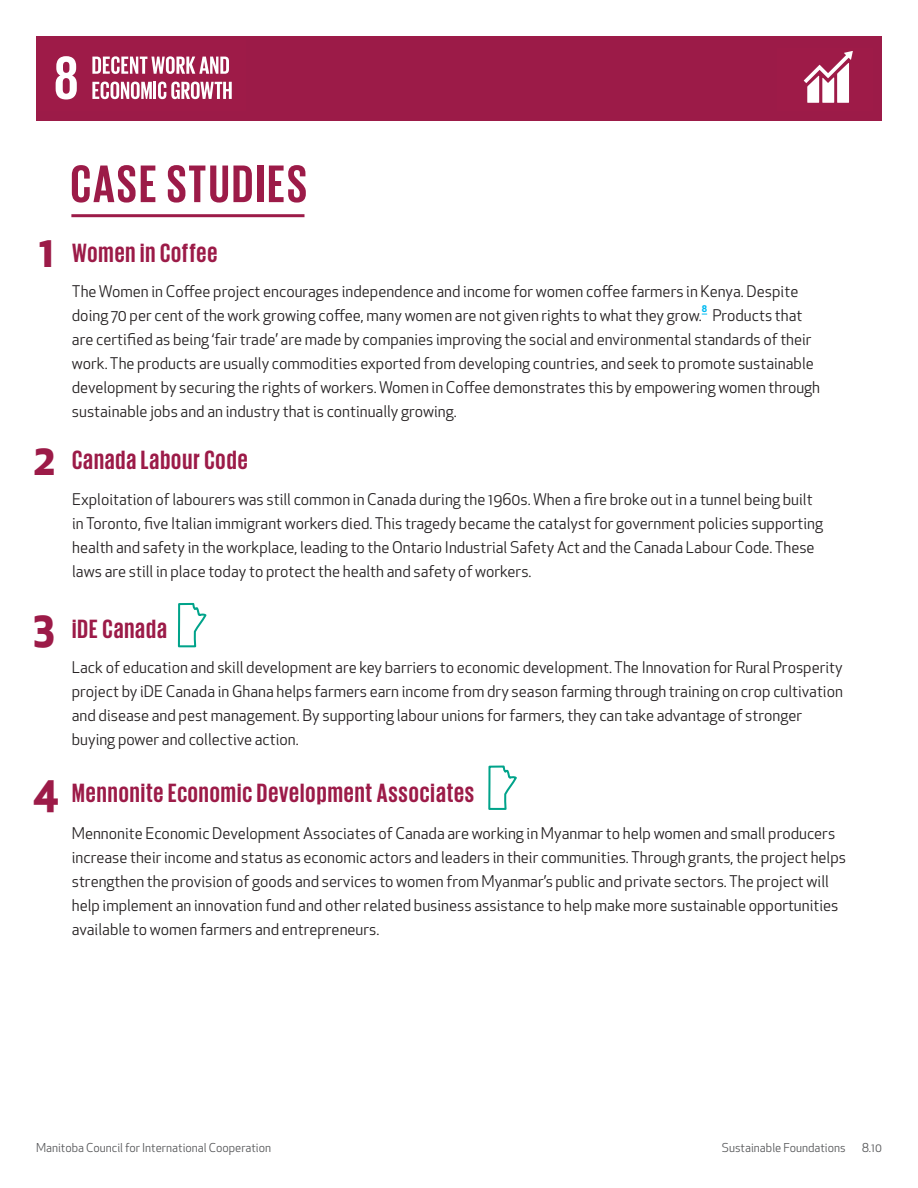
<style>
.page{position:relative;width:918px;height:1188px;background:#fff}
.page>*{position:absolute;margin:0;border:0;box-sizing:border-box;transform-origin:0 0}
.t1{font:700 54px "Giorgio Sans";letter-spacing:.05em;color:#9c1b48}
.t2{font:700 42px "Apex New";color:#9c1b48}
.t3{font:700 27px "Giorgio Sans";letter-spacing:.04em;color:#9c1b48}
.t4{font:15.75px/24px "Apex New";color:#231f20}
.t5{font:12px "Apex New";color:#57585a}
.t6{font:700 9px "Apex New";color:#00baf1}
</style>
<div class="page">
<div style="left:36px;top:36px;width:846px;height:85px;background:#9c1b48"></div>
<svg style="left:56px;top:56px;width:21px;height:44px"></svg>
<svg style="left:92px;top:56px;width:137px;height:18px"></svg>
<svg style="left:92px;top:82px;width:140px;height:17px"></svg>
<hr style="left:71px;top:214px;width:233px;height:3px;background:#9c1b48">
<svg style="left:177px;top:602px;width:30px;height:46px"></svg>
<svg style="left:488px;top:765px;width:29px;height:45px"></svg>
<svg style="left:804px;top:51px;width:49px;height:52px"></svg>
<p class="t2" style="left:39px;top:222px;width:17px">1</p>
<p class="t2" style="left:33px;top:429px;width:25px">2</p>
<p class="t1" style="left:70px;top:157px;width:238px">CASE STUDIES</p>
<p class="t3" style="left:72px;top:240px;width:147px">Women in Coffee</p>
<p class="t4" style="left:72px;top:279px;width:728px">The Women in Coffee project encourages independence and income for women coffee farmers in Kenya. Despite doing 70 per cent of the work growing coffee, many women are not given rights to what they grow.</p>
<p class="t6" style="left:702px;top:302px;width:7px">8</p>
<p class="t4" style="left:72px;top:303px;width:750px;text-indent:641px">Products that are certified as being ‘fair trade’ are made by companies improving the social and environmental standards of their work. The products are usually commodities exported from developing countries, and seek to promote sustainable development by securing the rights of workers. Women in Coffee demonstrates this by empowering women through sustainable jobs and an industry that is continually growing.</p>
<p class="t3" style="left:72px;top:446px;width:177px">Canada Labour Code</p>
<p class="t4" style="left:72px;top:487px;width:752px">Exploitation of labourers was still common in Canada during the 1960s. When a fire broke out in a tunnel being built in Toronto, five Italian immigrant workers died. This tragedy became the catalyst for government policies supporting health and safety in the workplace, leading to the Ontario Industrial Safety Act and the Canada Labour Code. These laws are still in place today to protect the health and safety of workers.</p>
<p class="t2" style="left:33px;top:597px;width:24px">3</p>
<p class="t3" style="left:72px;top:615px;width:96px">iDE Canada</p>
<p class="t4" style="left:72px;top:656px;width:773px">Lack of education and skill development are key barriers to economic development. The Innovation for Rural Prosperity project by iDE Canada in Ghana helps farmers earn income from dry season farming through training on crop cultivation and disease and pest management. By supporting labour unions for farmers, they can take advantage of stronger buying power and collective action.</p>
<p class="t2" style="left:33px;top:761px;width:28px">4</p>
<p class="t3" style="left:72px;top:779px;width:404px">Mennonite Economic Development Associates</p>
<p class="t4" style="left:72px;top:821px;width:776px">Mennonite Economic Development Associates of Canada are working in Myanmar to help women and small producers increase their income and status as economic actors and leaders in their communities. Through grants, the project helps strengthen the provision of goods and services to women from Myanmar’s public and private sectors. The project will help implement an innovation fund and other related business assistance to help make more sustainable opportunities available to women farmers and entrepreneurs.</p>
<p class="t5" style="left:36px;top:1140px;width:237px">Manitoba Council for International Cooperation</p>
<p class="t5" style="left:722px;top:1140px;width:125px">Sustainable Foundations</p>
<p class="t5" style="left:862px;top:1140px;width:21px">8.10</p>
</div>
